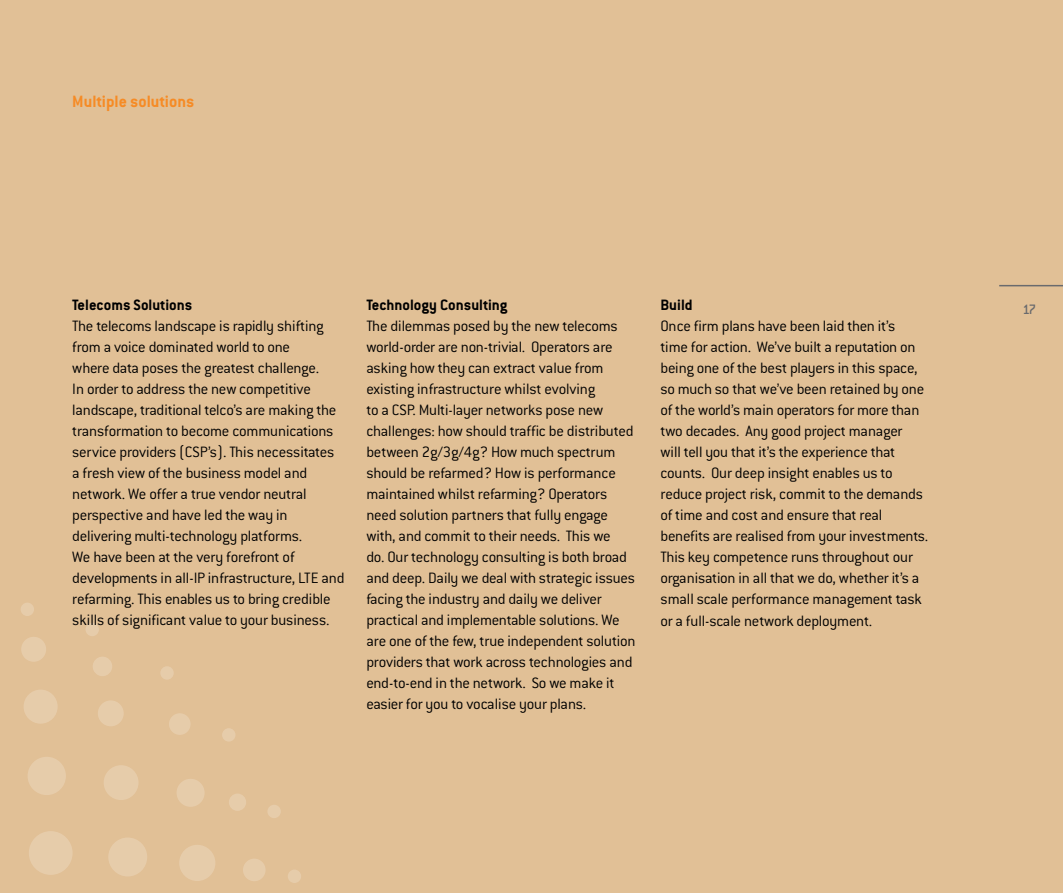
<style>
.page{position:relative;width:1063px;height:893px;background:#fff}
.page>*{position:absolute;margin:0;border:0;box-sizing:border-box;transform-origin:0 0}
.t1{font:700 18px "Conduit ITC";color:#f68b25}
.t2{font:300 16.5px/21px "Conduit ITC";letter-spacing:-.015em;color:#000}
.t3{font:700 16.5px "Conduit ITC";color:#000}
.t4{font:500 15px "Conduit ITC";color:#696a6d}
</style>
<div class="page">
<div style="left:0;top:0;width:20px;height:893px;background:#e1c096"></div>
<div style="left:1px;top:0;width:1062px;height:893px;background:#e1c096"></div>
<hr style="left:999px;top:285px;width:64px;height:1px;background:#696a6d">
<div style="left:288px;top:869px;width:13px;height:14px;background:#e6ccaa;border-radius:50%"></div>
<div style="left:267px;top:805px;width:14px;height:13px;background:#e6ccaa;border-radius:50%"></div>
<div style="left:222px;top:728px;width:14px;height:14px;background:#e6ccaa;border-radius:50%"></div>
<div style="left:160px;top:666px;width:14px;height:14px;background:#e6ccaa;border-radius:50%"></div>
<div style="left:86px;top:623px;width:13px;height:13px;background:#e6ccaa;border-radius:50%"></div>
<div style="left:21px;top:603px;width:13px;height:13px;background:#e6ccaa;border-radius:50%"></div>
<div style="left:243px;top:859px;width:23px;height:22px;background:#e6ccaa;border-radius:50%"></div>
<div style="left:179px;top:845px;width:36px;height:36px;background:#e6ccaa;border-radius:50%"></div>
<div style="left:108px;top:837px;width:39px;height:39px;background:#e6ccaa;border-radius:50%"></div>
<div style="left:29px;top:831px;width:44px;height:44px;background:#e6ccaa;border-radius:50%"></div>
<div style="left:28px;top:757px;width:38px;height:38px;background:#e6ccaa;border-radius:50%"></div>
<div style="left:104px;top:765px;width:35px;height:35px;background:#e6ccaa;border-radius:50%"></div>
<div style="left:177px;top:779px;width:28px;height:28px;background:#e6ccaa;border-radius:50%"></div>
<div style="left:229px;top:793px;width:17px;height:18px;background:#e6ccaa;border-radius:50%"></div>
<div style="left:24px;top:690px;width:34px;height:34px;background:#e6ccaa;border-radius:50%"></div>
<div style="left:98px;top:700px;width:26px;height:26px;background:#e6ccaa;border-radius:50%"></div>
<div style="left:169px;top:713px;width:22px;height:22px;background:#e6ccaa;border-radius:50%"></div>
<div style="left:21px;top:637px;width:25px;height:25px;background:#e6ccaa;border-radius:50%"></div>
<div style="left:93px;top:657px;width:19px;height:19px;background:#e6ccaa;border-radius:50%"></div>
<p class="t1" style="left:72px;top:91px;width:124px">Multiple solutions</p>
<p class="t3" style="left:72px;top:295px;width:122px">Telecoms Solutions</p>
<p class="t4" style="left:1022px;top:301px;width:15px">17</p>
<p class="t2" style="left:72px;top:316px;width:274px">The telecoms landscape is rapidly shifting from a voice dominated world to one<br>where data poses the greatest challenge.<br>In order to address the new competitive landscape, traditional telco’s are making the transformation to become communications service providers (CSP’s). This necessitates a fresh view of the business model and network. We offer a true vendor neutral perspective and have led the way in delivering multi-technology platforms.<br>We have been at the very forefront of developments in all-IP infrastructure, LTE and refarming. This enables us to bring credible skills of significant value to your business.</p>
<p class="t3" style="left:366px;top:295px;width:143px">Technology Consulting</p>
<p class="t2" style="left:366px;top:316px;width:271px">The dilemmas posed by the new telecoms world-order are non-trivial. Operators are asking how they can extract value from existing infrastructure whilst evolving<br>to a CSP. Multi-layer networks pose new challenges: how should traffic be distributed between 2g/3g/4g? How much spectrum should be refarmed? How is performance maintained whilst refarming? Operators need solution partners that fully engage with, and commit to their needs. This we<br>do. Our technology consulting is both broad and deep. Daily we deal with strategic issues facing the industry and daily we deliver practical and implementable solutions. We are one of the few, true independent solution providers that work across technologies and end-to-end in the network. So we make it easier for you to vocalise your plans.</p>
<p class="t3" style="left:660px;top:296px;width:34px">Build</p>
<p class="t2" style="left:660px;top:316px;width:269px">Once firm plans have been laid then it’s<br>time for action. We’ve built a reputation on being one of the best players in this space, so much so that we’ve been retained by one of the world’s main operators for more than two decades. Any good project manager<br>will tell you that it’s the experience that counts. Our deep insight enables us to reduce project risk, commit to the demands of time and cost and ensure that real benefits are realised from your investments.<br>This key competence runs throughout our organisation in all that we do, whether it’s a small scale performance management task or a full-scale network deployment.</p>
</div>
